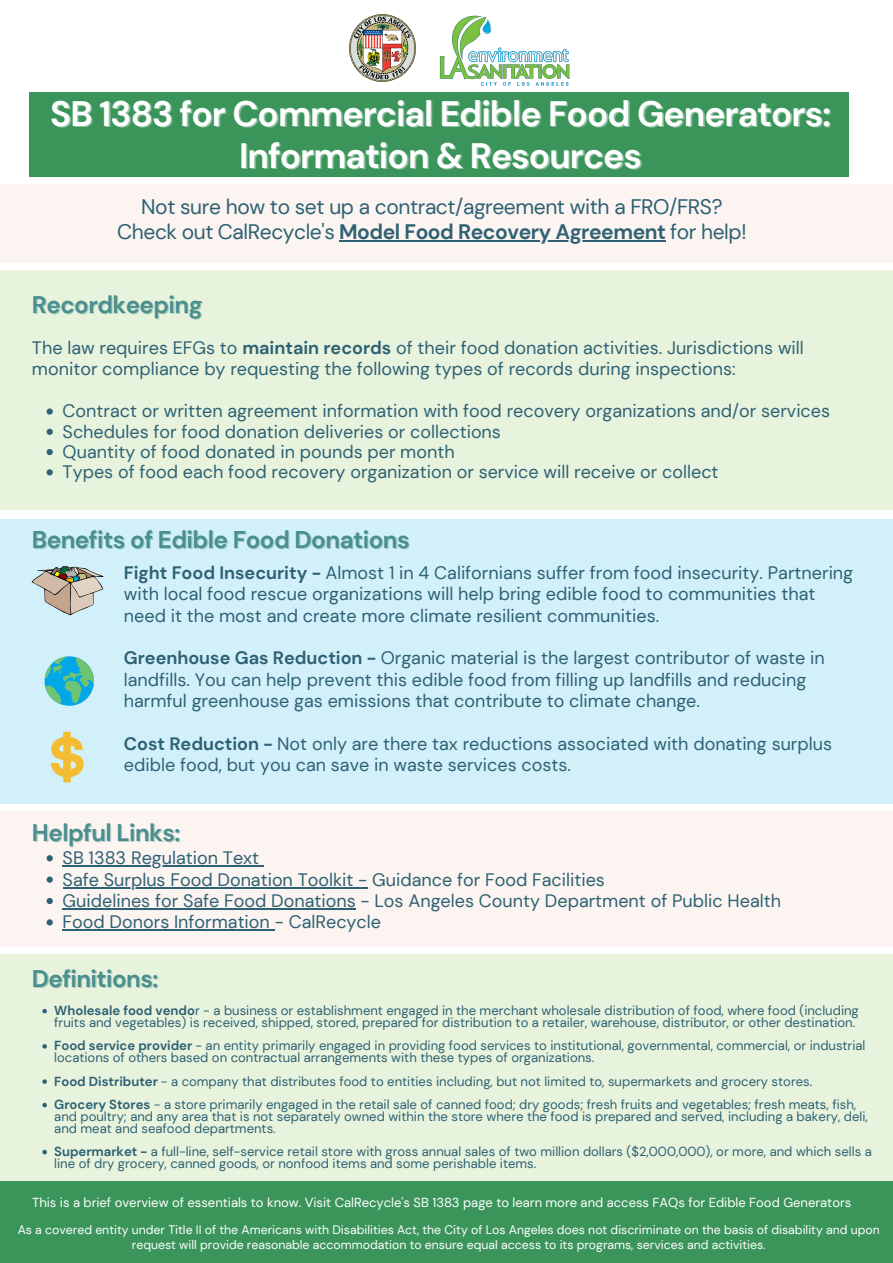
<style>
.page{position:relative;width:893px;height:1263px;background:#fff}
.page>*{position:absolute;margin:0;border:0;box-sizing:border-box;transform-origin:0 0}
.t1{font:700 35.25px "DM Sans";letter-spacing:-.025em;color:#fff}
.t2{font:700 24.15px "DM Sans";letter-spacing:-.02em;color:#4a8f8d}
.t3{font:700 24px "DM Sans";letter-spacing:-.02em;color:#4a8f8d}
.t4{font:21px "DM Sans";letter-spacing:-.02em;color:#2e6173}
.t5{font:18px/21.4px "DM Sans";color:#2e6173}
.t6{font:13.12px/11.8px "DM Sans";color:#2e6173}
.t7{font:13.05px "DM Sans";color:#fff}
.t8{font:12.3px/14.6px "DM Sans";color:#fff;text-align:center}
.s1{font-weight:700}
</style>
<div class="page">
<div style="left:0;top:812px;width:893px;height:135px;background:#fcf4f1"></div>
<div style="left:0;top:271px;width:893px;height:239px;background:#e7f3dd"></div>
<div style="left:0;top:519px;width:893px;height:284px;background:#d2f0fa"></div>
<div style="left:0;top:184px;width:893px;height:79px;background:#fcf4f1"></div>
<svg style="left:51px;top:732px;width:33px;height:50px"></svg>
<svg style="left:31px;top:566px;width:73px;height:49px"></svg>
<svg style="left:47px;top:408px;width:6px;height:7px"></svg>
<svg style="left:47px;top:429px;width:6px;height:6px"></svg>
<svg style="left:47px;top:449px;width:6px;height:6px"></svg>
<svg style="left:47px;top:469px;width:6px;height:6px"></svg>
<svg style="left:45px;top:656px;width:49px;height:50px"></svg>
<svg style="left:47px;top:855px;width:6px;height:6px"></svg>
<hr style="left:63px;top:865px;width:196px;height:2px;background:#2e6173">
<svg style="left:47px;top:876px;width:6px;height:7px"></svg>
<hr style="left:63px;top:887px;width:304px;height:1px;background:#2e6173">
<svg style="left:47px;top:898px;width:6px;height:6px"></svg>
<hr style="left:63px;top:908px;width:293px;height:2px;background:#2e6173">
<svg style="left:47px;top:919px;width:6px;height:6px"></svg>
<hr style="left:63px;top:929px;width:212px;height:2px;background:#2e6173">
<hr style="left:339px;top:240px;width:326px;height:1px;background:#2e6173">
<div style="left:30px;top:92px;width:819px;height:85px;background:#3b955b"></div>
<img style="left:439px;top:15px;width:131px;height:71px">
<img style="left:349px;top:15px;width:66px;height:66px">
<div style="left:0;top:954px;width:893px;height:259px;background:#e7f3dd"></div>
<svg style="left:42px;top:1009px;width:5px;height:4px"></svg>
<svg style="left:42px;top:1044px;width:5px;height:4px"></svg>
<svg style="left:42px;top:1079px;width:5px;height:5px"></svg>
<svg style="left:42px;top:1103px;width:5px;height:4px"></svg>
<svg style="left:42px;top:1150px;width:5px;height:4px"></svg>
<div style="left:0;top:1181px;width:893px;height:82px;background:#3b955b"></div>
<p class="t1" style="left:50px;top:91px;width:782px">SB 1383 for Commercial Edible Food Generators:</p>
<p class="t1" style="left:239px;top:133px;width:404px">Information &amp; Resources</p>
<p class="t4" style="left:141px;top:193px;width:583px">Not sure how to set up a contract/agreement with a FRO/FRS?</p>
<p class="t4" style="left:117px;top:218px;width:631px">Check out CalRecycle's <span class="s1">Model Food Recovery Agreement</span> for help!</p>
<p class="t3" style="left:32px;top:289px;width:172px">Recordkeeping</p>
<p class="t5" style="left:32px;top:337px;width:773px">The law requires EFGs to <span class="s1">maintain records</span> of their food donation activities. Jurisdictions will monitor compliance by requesting the following types of records during inspections:</p>
<p class="t5" style="left:63px;top:401px;width:769px">Contract or written agreement information with food recovery organizations and/or services</p>
<p class="t5" style="left:63px;top:421px;width:440px">Schedules for food donation deliveries or collections</p>
<p class="t5" style="left:63px;top:441px;width:393px">Quantity of food donated in pounds per month</p>
<p class="t5" style="left:63px;top:461px;width:657px">Types of food each food recovery organization or service will receive or collect</p>
<p class="t2" style="left:32px;top:524px;width:379px">Benefits of Edible Food Donations</p>
<p class="t5" style="left:124px;top:562px;width:731px"><span class="s1">Fight Food Insecurity -</span> Almost 1 in 4 Californians suffer from food insecurity. Partnering with local food rescue organizations will help bring edible food to communities that need it the most and create more climate resilient communities.</p>
<p class="t5" style="left:124px;top:647px;width:702px"><span class="s1">Greenhouse Gas Reduction -</span> Organic material is the largest contributor of waste in landfills. You can help prevent this edible food from filling up landfills and reducing harmful greenhouse gas emissions that contribute to climate change.</p>
<p class="t5" style="left:124px;top:733px;width:710px"><span class="s1">Cost Reduction -</span> Not only are there tax reductions associated with donating surplus edible food, but you can save in waste services costs.</p>
<p class="t3" style="left:32px;top:817px;width:150px">Helpful Links:</p>
<p class="t5" style="left:63px;top:847px;width:198px">SB 1383 Regulation Text</p>
<p class="t5" style="left:63px;top:869px;width:544px">Safe Surplus Food Donation Toolkit - Guidance for Food Facilities</p>
<p class="t5" style="left:63px;top:890px;width:720px">Guidelines for Safe Food Donations - Los Angeles County Department of Public Health</p>
<p class="t5" style="left:63px;top:911px;width:320px">Food Donors Information - CalRecycle</p>
<p class="t3" style="left:32px;top:963px;width:128px">Definitions:</p>
<p class="t6" style="left:54px;top:1005px;width:806px"><span class="s1">Wholesale food vendo</span>r - a business or establishment engaged in the merchant wholesale distribution of food, where food (including fruits and vegetables) is received, shipped, stored, prepared for distribution to a retailer, warehouse, distributor, or other destination.</p>
<p class="t6" style="left:54px;top:1040px;width:812px"><span class="s1">Food service provider</span> - an entity primarily engaged in providing food services to institutional, governmental, commercial, or industrial locations of others based on contractual arrangements with these types of organizations.</p>
<p class="t6" style="left:54px;top:1075px;width:759px"><span class="s1">Food Distributer</span> - a company that distributes food to entities including, but not limited to, supermarkets and grocery stores.</p>
<p class="t6" style="left:54px;top:1099px;width:815px"><span class="s1">Grocery Stores</span> - a store primarily engaged in the retail sale of canned food; dry goods; fresh fruits and vegetables; fresh meats, fish, and poultry; and any area that is not separately owned within the store where the food is prepared and served, including a bakery, deli, and meat and seafood departments.</p>
<p class="t6" style="left:54px;top:1146px;width:819px"><span class="s1">Supermarket -</span> a full-line, self-service retail store with gross annual sales of two million dollars ($2,000,000), or more, and which sells a line of dry grocery, canned goods, or nonfood items and some perishable items.</p>
<p class="t7" style="left:32px;top:1194px;width:820px">This is a brief overview of essentials to know. Visit CalRecycle's SB 1383 page to learn more and access FAQs for Edible Food Generators</p>
<p class="t8" style="left:18px;top:1223px;width:863px">As a covered entity under Title II of the Americans with Disabilities Act, the City of Los Angeles does not discriminate on the basis of disability and upon request will provide reasonable accommodation to ensure equal access to its programs, services and activities.</p>
</div>
